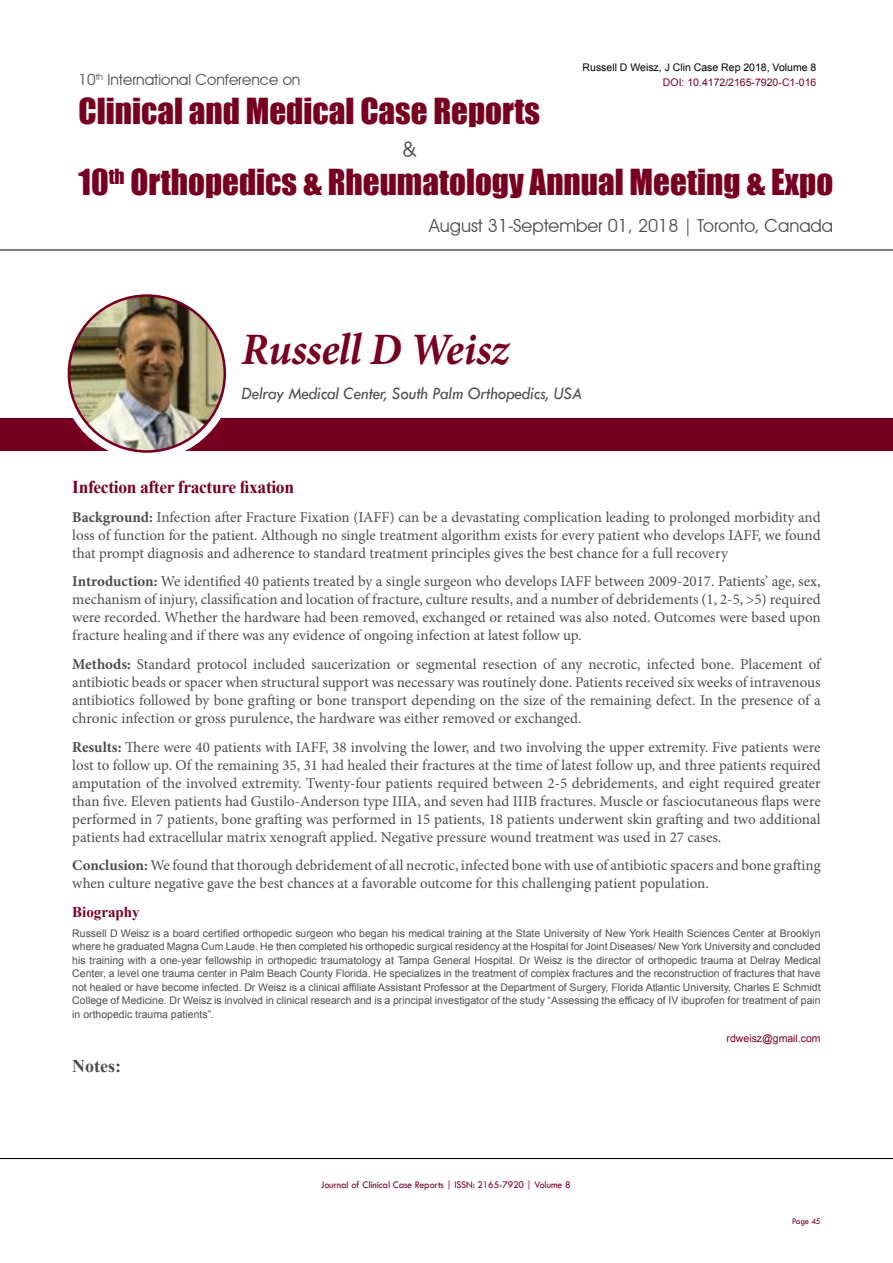
<style>
.page{position:relative;width:893px;height:1263px;background:#fff}
.page>*{position:absolute;margin:0;border:0;box-sizing:border-box;transform-origin:0 0}
.t1{font:italic 700 45px "Minion Pro";letter-spacing:-.01em;color:#770020;scale:.95 1}
.t2{font:33px/70.7px "Impact";color:#770020}
.t3{font:21.3px "Avant Garde IT Cby BT";color:#4d4d4f}
.t4{font:italic 18px "Tw Cen";letter-spacing:-.01em;color:#4d4d4f;scale:.95 1}
.t5{font:700 18px "Times New Roman";letter-spacing:-.02em;color:#770020}
.t6{font:700 18px "Times New Roman";color:#4d4d4f}
.t7{font:17.85px "Avant Garde IT Cby BT";color:#4d4d4f}
.t8{font:15.3px "Avant Garde IT Cby BT";color:#4d4d4f}
.t9{font:15px/18px "Minion Pro";letter-spacing:-.005em;color:#4d4d4f;text-align:justify}
.t10{font:700 15px "Times New Roman";color:#770020}
.t11{font:10.5px/13.5px "Arial";color:#4d4d4f;text-align:justify}
.t12{font:10.5px "Tw Cen";letter-spacing:-.01em;color:#770020;scale:.95 1}
.t13{font:10.5px "Arial";color:#770020}
.t14{font:10.5px "Arial";color:#000}
.t15{font:9px "Tw Cen";letter-spacing:-.02em;color:#770020;scale:.95 1}
.s1{font-weight:700}
</style>
<div class="page">
<hr style="left:0;top:1158px;width:893px;height:1px;background:#000">
<hr style="left:0;top:250px;width:893px;height:1px;background:#000">
<div style="left:0;top:418px;width:893px;height:33px;background:#770020"></div>
<svg style="left:61px;top:287px;width:172px;height:173px"></svg>
<img style="left:69px;top:296px;width:156px;height:155px;border-radius:78px">
<div style="left:68px;top:294px;width:158px;height:159px;border:3px solid #770020;border-radius:50%"></div>
<p class="t8" style="left:78px;top:71px;width:223px">10<sup>th</sup> International Conference on</p>
<p class="t14" style="left:583px;top:61px;width:235px">Russell D Weisz, J Clin Case Rep 2018, Volume 8</p>
<p class="t13" style="left:663px;top:75px;width:155px">DOI: 10.4172/2165-7920-C1-016</p>
<h2 class="t2" style="left:78px;top:75px;width:756px">Clinical and Medical Case Reports<br>10<sup>th</sup> Orthopedics &amp; Rheumatology Annual Meeting &amp; Expo</h2>
<h3 class="t3" style="left:402px;top:137px;width:16px">&amp;</h3>
<p class="t7" style="left:429px;top:215px;width:405px">August 31-September 01, 2018 | Toronto, Canada</p>
<h1 class="t1" style="left:242px;top:317px;width:282px">Russell D Weisz</h1>
<p class="t4" style="left:242px;top:382px;width:360px">Delray Medical Center, South Palm Orthopedics, USA</p>
<p class="t5" style="left:72px;top:474px;width:223px">Infection after fracture fixation</p>
<p class="t9" style="left:72px;top:508px;width:750px"><span class="s1">Background:</span> Infection after Fracture Fixation (IAFF) can be a devastating complication leading to prolonged morbidity and loss of function for the patient. Although no single treatment algorithm exists for every patient who develops IAFF, we found that prompt diagnosis and adherence to standard treatment principles gives the best chance for a full recovery</p>
<p class="t9" style="left:72px;top:572px;width:750px"><span class="s1">Introduction:</span> We identified 40 patients treated by a single surgeon who develops IAFF between 2009-2017. Patients’ age, sex, mechanism of injury, classification and location of fracture, culture results, and a number of debridements (1, 2-5, &gt;5) required were recorded. Whether the hardware had been removed, exchanged or retained was also noted. Outcomes were based upon fracture healing and if there was any evidence of ongoing infection at latest follow up.</p>
<p class="t9" style="left:72px;top:655px;width:750px"><span class="s1">Methods:</span> Standard protocol included saucerization or segmental resection of any necrotic, infected bone. Placement of antibiotic beads or spacer when structural support was necessary was routinely done. Patients received six weeks of intravenous antibiotics followed by bone grafting or bone transport depending on the size of the remaining defect. In the presence of a chronic infection or gross purulence, the hardware was either removed or exchanged.</p>
<p class="t9" style="left:72px;top:738px;width:750px"><span class="s1">Results:</span> There were 40 patients with IAFF, 38 involving the lower, and two involving the upper extremity. Five patients were lost to follow up. Of the remaining 35, 31 had healed their fractures at the time of latest follow up, and three patients required amputation of the involved extremity. Twenty-four patients required between 2-5 debridements, and eight required greater than five. Eleven patients had Gustilo-Anderson type IIIA, and seven had IIIB fractures. Muscle or fasciocutaneous flaps were performed in 7 patients, bone grafting was performed in 15 patients, 18 patients underwent skin grafting and two additional patients had extracellular matrix xenograft applied. Negative pressure wound treatment was used in 27 cases.</p>
<p class="t9" style="left:72px;top:856px;width:750px"><span class="s1">Conclusion:</span> We found that thorough debridement of all necrotic, infected bone with use of antibiotic spacers and bone grafting when culture negative gave the best chances at a favorable outcome for this challenging patient population.</p>
<p class="t10" style="left:72px;top:901px;width:69px">Biography</p>
<p class="t11" style="left:72px;top:926px;width:750px">Russell D Weisz is a board certified orthopedic surgeon who began his medical training at the State University of New York Health Sciences Center at Brooklyn where he graduated Magna Cum Laude. He then completed his orthopedic surgical residency at the Hospital for Joint Diseases/ New York University and concluded his training with a one-year fellowship in orthopedic traumatology at Tampa General Hospital. Dr Weisz is the director of orthopedic trauma at Delray Medical Center, a level one trauma center in Palm Beach County Florida. He specializes in the treatment of complex fractures and the reconstruction of fractures that have not healed or have become infected. Dr Weisz is a clinical affiliate Assistant Professor at the Department of Surgery, Florida Atlantic University, Charles E Schmidt College of Medicine. Dr Weisz is involved in clinical research and is a principal investigator of the study “Assessing the efficacy of IV ibuprofen for treatment of pain in orthopedic trauma patients”.</p>
<p class="t13" style="left:727px;top:1031px;width:96px">rdweisz@gmail.com</p>
<p class="t6" style="left:72px;top:1054px;width:50px">Notes:</p>
<p class="t12" style="left:321px;top:1179px;width:265px">Journal of Clinical Case Reports | ISSN: 2165-7920 | Volume 8</p>
<p class="t15" style="left:792px;top:1215px;width:32px">Page 45</p>
</div>
